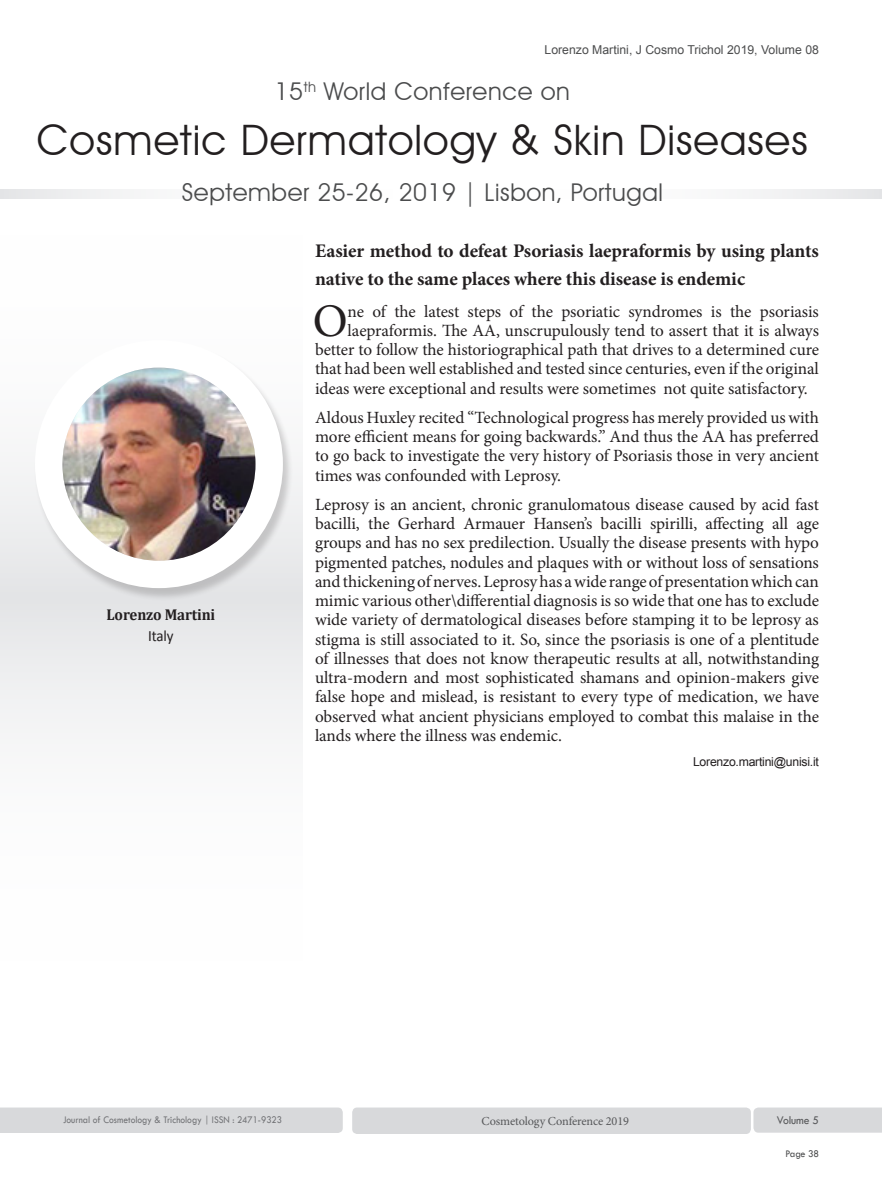
<style>
.page{position:relative;width:882px;height:1197px;background:#fff}
.page>*{position:absolute;margin:0;border:0;box-sizing:border-box;transform-origin:0 0}
.Abstract{font:46.73px "Minion Pro";color:#231f20}
.t1{font:42px "Avant Garde IT Cby BT";letter-spacing:.025em;color:#231f20}
.t2{font:24.5px "Avant Garde IT Cby BT";letter-spacing:.025em;color:#4b4c4d}
.Abstract-2{font:700 19.25px/28px "Minion Pro";letter-spacing:-.005em;color:#231f20}
.Abstract-3{font:17.15px/19.2px "Minion Pro";letter-spacing:-.005em;color:#231f20;text-align:justify}
.t3{font:700 15.75px "Cambria";letter-spacing:-.01em;color:#231f20;scale:.95 1}
.t4{font:15.75px "Calibri";letter-spacing:-.01em;color:#231f20;scale:.95 1}
.t5{font:12.25px "Arial";color:#4b4c4d}
.t6{font:12.25px "Minion Pro";letter-spacing:-.01em;color:#57585a}
.Biography{font:12.25px "Arial";letter-spacing:-.02em;color:#231f20}
.t7{font:12.25px "Tw Cen";letter-spacing:-.01em;color:#57585a;scale:.95 1}
.t8{font:10.5px "Tw Cen";color:#717275;scale:.9 1}
.t9{font:10.5px "Tw Cen";letter-spacing:-.02em;color:#4b4c4d;scale:.95 1}
</style>
<div class="page">
<svg style="left:0;top:189px;width:882px;height:9px"></svg>
<div style="left:0;top:597px;width:302px;height:393px;background:linear-gradient(to bottom,#e9eaeb,#fff)"></div>
<div style="left:0;top:205px;width:302px;height:392px;background:linear-gradient(to bottom,#fff,#e9eaeb)"></div>
<div style="left:0;top:1108px;width:343px;height:25px;background:#d8d9db"></div>
<div style="left:352px;top:1108px;width:399px;height:26px;background:#d8d9db;border-radius:5px"></div>
<div style="left:753px;top:1108px;width:129px;height:25px;background:#d8d9db"></div>
<div style="left:34px;top:341px;width:260px;height:260px;background:#231f20;opacity:.2"></div>
<div style="left:35px;top:340px;width:248px;height:248px;background:#fff;border-radius:50%"></div>
<img style="left:62px;top:368px;width:194px;height:193px;border-radius:97px">
<p class="t5" style="left:545px;top:42px;width:276px">Lorenzo Martini, J Cosmo Trichol 2019, Volume 08</p>
<h3 class="t2" style="left:275px;top:77px;width:297px">15<sup>th</sup> World Conference on</h3>
<h2 class="t1" style="left:37px;top:114px;width:772px">Cosmetic Dermatology &amp; Skin Diseases</h2>
<h3 class="t2" style="left:182px;top:178px;width:482px">September 25-26, 2019 | Lisbon, Portugal</h3>
<p class="t3" style="left:107px;top:603px;width:116px">Lorenzo Martini</p>
<p class="t4" style="left:148px;top:626px;width:28px">Italy</p>
<p class="Abstract-2" style="left:315px;top:237px;width:505px">Easier method to defeat Psoriasis laepraformis by using plants native to the same places where this disease is endemic</p>
<p class="Abstract" style="left:313px;top:290px;width:36px">O</p>
<p class="Abstract-3" style="left:348px;top:302px;width:473px">ne of the latest steps of the psoriatic syndromes is the psoriasis</p>
<p class="Abstract-3" style="left:348px;top:321px;width:473px">laepraformis. The AA, unscrupulously tend to assert that it is always</p>
<p class="Abstract-3" style="left:315px;top:340px;width:506px">better to follow the historiographical path that drives to a determined cure</p>
<p class="Abstract-3" style="left:315px;top:359px;width:505px">that had been well established and tested since centuries, even if the original</p>
<p class="Abstract-3" style="left:315px;top:379px;width:494px">ideas were exceptional and results were sometimes not quite satisfactory.</p>
<p class="Abstract-3" style="left:315px;top:408px;width:506px">Aldous Huxley recited “Technological progress has merely provided us with more efficient means for going backwards.” And thus the AA has preferred to go back to investigate the very history of Psoriasis those in very ancient times was confounded with Leprosy.</p>
<p class="Abstract-3" style="left:315px;top:495px;width:506px">Leprosy is an ancient, chronic granulomatous disease caused by acid fast bacilli, the Gerhard Armauer Hansen’s bacilli spirilli, affecting all age groups and has no sex predilection. Usually the disease presents with hypo pigmented patches, nodules and plaques with or without loss of sensations and thickening of nerves. Leprosy has a wide range of presentation which can mimic various other\differential diagnosis is so wide that one has to exclude wide variety of dermatological diseases before stamping it to be leprosy as stigma is still associated to it. So, since the psoriasis is one of a plentitude of illnesses that does not know therapeutic results at all, notwithstanding ultra-modern and most sophisticated shamans and opinion-makers give false hope and mislead, is resistant to every type of medication, we have observed what ancient physicians employed to combat this malaise in the lands where the illness was endemic.</p>
<p class="Biography" style="left:693px;top:754px;width:127px">Lorenzo.martini@unisi.it</p>
<p class="t8" style="left:63px;top:1114px;width:245px">Journal of Cosmetology &amp; Trichology | ISSN : 2471-9323</p>
<p class="t6" style="left:482px;top:1113px;width:149px">Cosmetology Conference 2019</p>
<p class="t7" style="left:777px;top:1113px;width:46px">Volume 5</p>
<p class="t9" style="left:786px;top:1147px;width:37px">Page 38</p>
</div>
